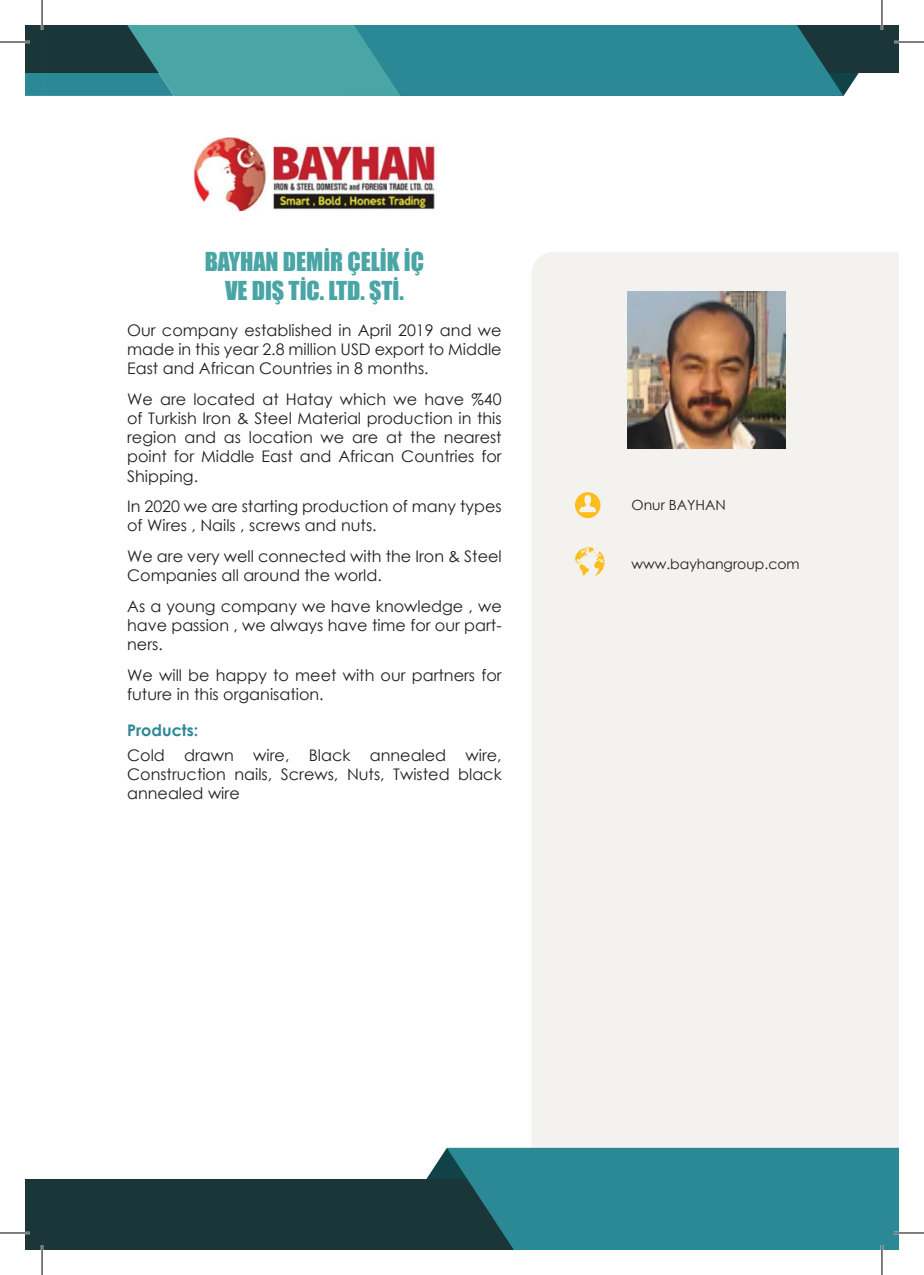
<style>
.page{position:relative;width:924px;height:1275px;background:#fff}
.page>*{position:absolute;margin:0;border:0;box-sizing:border-box;transform-origin:0 0}
.t1{font:24px/28.8px "Impact";color:#4aa5a6;text-align:center}
.t2{font:16px/19.2px "Century Gothic";color:#231f20;text-align:justify}
.t3{font:700 16px "Century Gothic";color:#2b8996}
.t4{font:14px "Century Gothic";color:#231f20}
</style>
<div class="page">
<div style="left:531px;top:252px;width:367px;height:896px;background:#f4f2ee"></div>
<svg style="left:426px;top:1149px;width:20px;height:30px"></svg>
<div style="left:25px;top:1179px;width:873px;height:71px;background:#1b3639"></div>
<svg style="left:446px;top:1148px;width:452px;height:102px;background:#29828f"></svg>
<svg style="left:25px;top:25px;width:864px;height:71px;background:#33868e"></svg>
<div style="left:25px;top:25px;width:17px;height:48px;background:#1b3639"></div>
<svg style="left:574px;top:492px;width:26px;height:26px"></svg>
<svg style="left:574px;top:547px;width:30px;height:30px"></svg>
<img style="left:627px;top:291px;width:158px;height:158px">
<img style="left:193px;top:137px;width:242px;height:73px">
<hr style="left:0;top:41px;width:30px;height:2px;background:#fff">
<hr style="left:0;top:1231px;width:30px;height:3px;background:#fff">
<hr style="left:893px;top:1231px;width:30px;height:3px;background:#fff">
<hr style="left:41px;top:0;width:2px;height:30px;background:#fff">
<hr style="left:41px;top:1245px;width:2px;height:30px;background:#fff">
<hr style="left:880px;top:0;width:2px;height:30px;background:#fff">
<hr style="left:880px;top:1245px;width:2px;height:30px;background:#fff">
<hr style="left:0;top:42px;width:30px;height:1px;background:#000">
<hr style="left:893px;top:42px;width:30px;height:1px;background:#000">
<hr style="left:0;top:1232px;width:30px;height:1px;background:#000">
<hr style="left:893px;top:1232px;width:30px;height:1px;background:#000">
<hr style="left:42px;top:0;width:1px;height:30px;background:#000">
<hr style="left:42px;top:1245px;width:1px;height:30px;background:#000">
<hr style="left:881px;top:0;width:1px;height:30px;background:#000">
<hr style="left:881px;top:1245px;width:1px;height:30px;background:#000">
<h1 class="t1" style="left:205px;top:246px;width:221px">BAYHAN DEMİR ÇELİK İÇ<br>VE DIŞ TİC. LTD. ŞTİ.</h1>
<p class="t2" style="left:127px;top:320px;width:376px">Our company established in April 2019 and we made in this year 2.8 million USD export to Middle East and African Countries in 8 months.</p>
<p class="t2" style="left:127px;top:389px;width:376px">We are located at Hatay which we have %40 of Turkish Iron &amp; Steel Material production in this region and as location we are at the nearest point for Middle East and African Countries for Shipping.</p>
<p class="t2" style="left:127px;top:496px;width:376px">In 2020 we are starting production of many types of Wires , Nails , screws and nuts.</p>
<p class="t2" style="left:127px;top:546px;width:376px">We are very well connected with the Iron &amp; Steel<br>Companies all around the world.</p>
<p class="t2" style="left:127px;top:596px;width:376px">As a young company we have knowledge , we have passion , we always have time for our part&shy;ners.</p>
<p class="t2" style="left:127px;top:665px;width:376px">We will be happy to meet with our partners for future in this organisation.</p>
<p class="t3" style="left:127px;top:718px;width:73px">Products:</p>
<p class="t2" style="left:127px;top:745px;width:376px">Cold drawn wire, Black annealed wire, Construction nails, Screws, Nuts, Twisted black annealed wire</p>
<p class="t4" style="left:631px;top:495px;width:96px">Onur BAYHAN</p>
<p class="t4" style="left:631px;top:554px;width:170px">www.bayhangroup.com</p>
</div>
